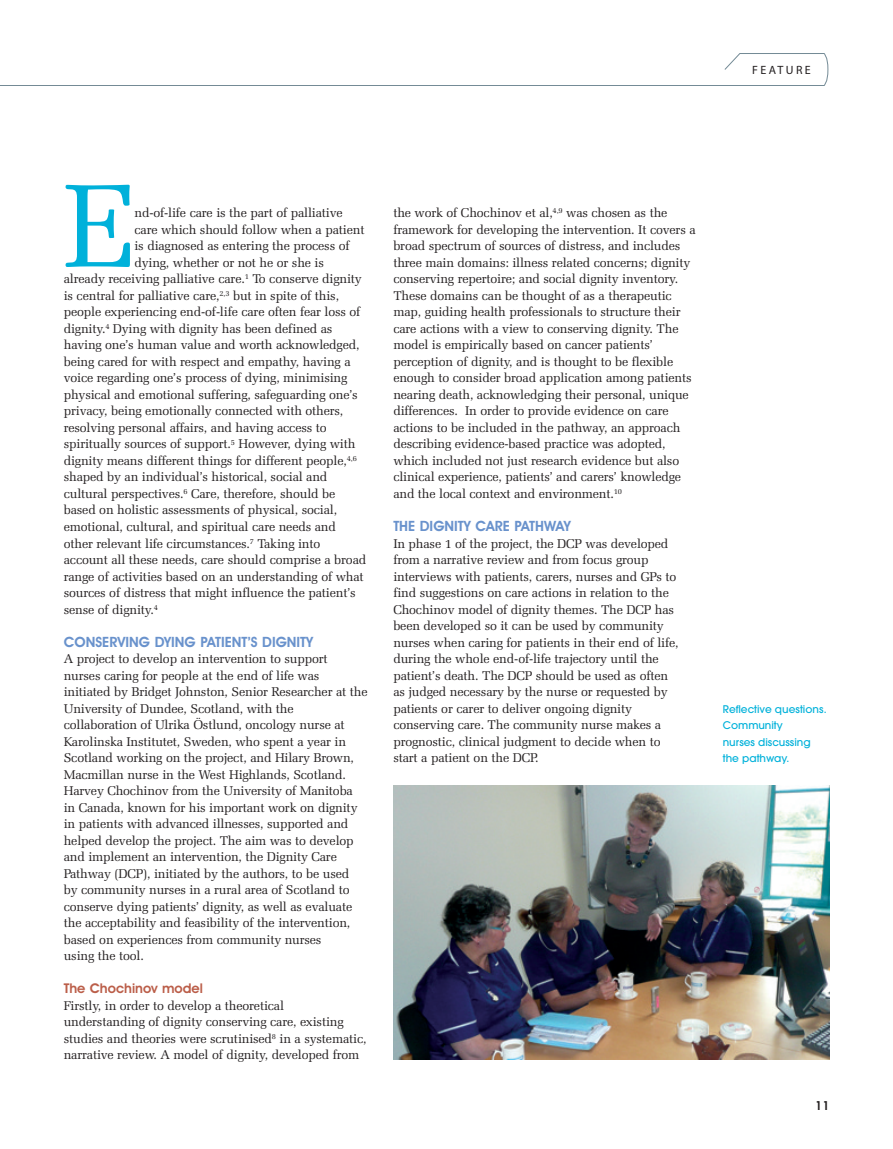
<style>
.page{position:relative;width:893px;height:1149px;background:#fff}
.page>*{position:absolute;margin:0;border:0;box-sizing:border-box;transform-origin:0 0}
.t1{font:119.1px "Zapf Elliptical 711 BT";color:#00b1da}
.t2{font:600 14.25px "Avant Garde IT Cby BT";color:#6992cc}
.t3{font:600 13.5px "Avant Garde IT Cby BT";color:#bb5e49}
.t4{font:12.75px/16.5px "Zapf Elliptical 711 BT";letter-spacing:-.015em;color:#231f20}
.t5{font:12px "Myriad Pro";letter-spacing:.2em;color:#231f20}
.t6{font:600 12px "Avant Garde";color:#231f20}
.t7{font:500 10.5px/16.5px "Avant Garde";color:#00b1da}
</style>
<div class="page">
<img style="left:393px;top:785px;width:436px;height:274px">
<svg style="left:0;top:53px;width:828px;height:33px"></svg>
<p class="t5" style="left:752px;top:65px;width:60px">FEATURE</p>
<h1 class="t1" style="left:64px;top:156px;width:73px">E</h1>
<p class="t4" style="left:134px;top:204px;width:210px">nd-of-life care is the part of palliative</p>
<p class="t4" style="left:134px;top:221px;width:232px">care which should follow when a patient</p>
<p class="t4" style="left:134px;top:237px;width:217px">is diagnosed as entering the process of</p>
<p class="t4" style="left:134px;top:254px;width:191px">dying, whether or not he or she is</p>
<p class="t4" style="left:64px;top:270px;width:299px">already receiving palliative care.<sup>1</sup> To conserve dignity</p>
<p class="t4" style="left:64px;top:287px;width:277px">is central for palliative care,<sup>2,3</sup> but in spite of this,</p>
<p class="t4" style="left:64px;top:303px;width:298px">people experiencing end-of-life care often fear loss of</p>
<p class="t4" style="left:64px;top:320px;width:270px">dignity.<sup>4</sup> Dying with dignity has been defined as</p>
<p class="t4" style="left:64px;top:336px;width:297px">having one’s human value and worth acknowledged,</p>
<p class="t4" style="left:64px;top:353px;width:288px">being cared for with respect and empathy, having a</p>
<p class="t4" style="left:64px;top:369px;width:285px">voice regarding one’s process of dying, minimising</p>
<p class="t4" style="left:64px;top:386px;width:295px">physical and emotional suffering, safeguarding one’s</p>
<p class="t4" style="left:64px;top:402px;width:281px">privacy, being emotionally connected with others,</p>
<p class="t4" style="left:64px;top:419px;width:264px">resolving personal affairs, and having access to</p>
<p class="t4" style="left:64px;top:435px;width:293px">spiritually sources of support.<sup>5</sup> However, dying with</p>
<p class="t4" style="left:64px;top:452px;width:295px">dignity means different things for different people,<sup>4,6</sup></p>
<p class="t4" style="left:64px;top:468px;width:265px">shaped by an individual’s historical, social and</p>
<p class="t4" style="left:64px;top:485px;width:273px">cultural perspectives.<sup>6</sup> Care, therefore, should be</p>
<p class="t4" style="left:64px;top:501px;width:275px">based on holistic assessments of physical, social,</p>
<p class="t4" style="left:64px;top:518px;width:274px">emotional, cultural, and spiritual care needs and</p>
<p class="t4" style="left:64px;top:534px;width:258px">other relevant life circumstances.<sup>7</sup> Taking into</p>
<p class="t4" style="left:64px;top:551px;width:304px">account all these needs, care should comprise a broad</p>
<p class="t4" style="left:64px;top:567px;width:301px">range of activities based on an understanding of what</p>
<p class="t4" style="left:64px;top:584px;width:293px">sources of distress that might influence the patient’s</p>
<p class="t4" style="left:64px;top:600px;width:96px">sense of dignity.<sup>4</sup></p>
<p class="t2" style="left:64px;top:636px;width:251px">CONSERVING DYING PATIENT’S DIGNITY</p>
<p class="t4" style="left:64px;top:650px;width:305px">A project to develop an intervention to support nurses caring for people at the end of life was initiated by Bridget Johnston, Senior Researcher at the University of Dundee, Scotland, with the collaboration of Ulrika Östlund, oncology nurse at Karolinska Institutet, Sweden, who spent a year in Scotland working on the project, and Hilary Brown, Macmillan nurse in the West Highlands, Scotland.<br>Harvey Chochinov from the University of Manitoba in Canada, known for his important work on dignity in patients with advanced illnesses, supported and helped develop the project. The aim was to develop and implement an intervention, the Dignity Care Pathway (DCP), initiated by the authors, to be used<br>by community nurses in a rural area of Scotland to conserve dying patients’ dignity, as well as evaluate the acceptability and feasibility of the intervention, based on experiences from community nurses<br>using the tool.</p>
<p class="t3" style="left:64px;top:983px;width:141px">The Chochinov model</p>
<p class="t4" style="left:64px;top:996px;width:304px">Firstly, in order to develop a theoretical understanding of dignity conserving care, existing studies and theories were scrutinised<sup>8</sup> in a systematic, narrative review. A model of dignity, developed from</p>
<p class="t4" style="left:393px;top:204px;width:304px">the work of Chochinov et al,<sup>4,9</sup> was chosen as the framework for developing the intervention. It covers a broad spectrum of sources of distress, and includes three main domains: illness related concerns; dignity conserving repertoire; and social dignity inventory.<br>These domains can be thought of as a therapeutic map, guiding health professionals to structure their care actions with a view to conserving dignity. The model is empirically based on cancer patients’ perception of dignity, and is thought to be flexible enough to consider broad application among patients nearing death, acknowledging their personal, unique differences. In order to provide evidence on care actions to be included in the pathway, an approach describing evidence-based practice was adopted, which included not just research evidence but also clinical experience, patients’ and carers’ knowledge and the local context and environment.<sup>10</sup></p>
<p class="t2" style="left:393px;top:520px;width:179px">THE DIGNITY CARE PATHWAY</p>
<p class="t4" style="left:393px;top:534px;width:287px">In phase 1 of the project, the DCP was developed from a narrative review and from focus group interviews with patients, carers, nurses and GPs to find suggestions on care actions in relation to the Chochinov model of dignity themes. The DCP has been developed so it can be used by community nurses when caring for patients in their end of life, during the whole end-of-life trajectory until the patient’s death. The DCP should be used as often as judged necessary by the nurse or requested by patients or carer to deliver ongoing dignity conserving care. The community nurse makes a prognostic, clinical judgment to decide when to start a patient on the DCP.</p>
<p class="t7" style="left:723px;top:701px;width:105px">Reflective questions.<br>Community<br>nurses discussing the pathway.</p>
<p class="t6" style="left:815px;top:1097px;width:16px">11</p>
</div>
